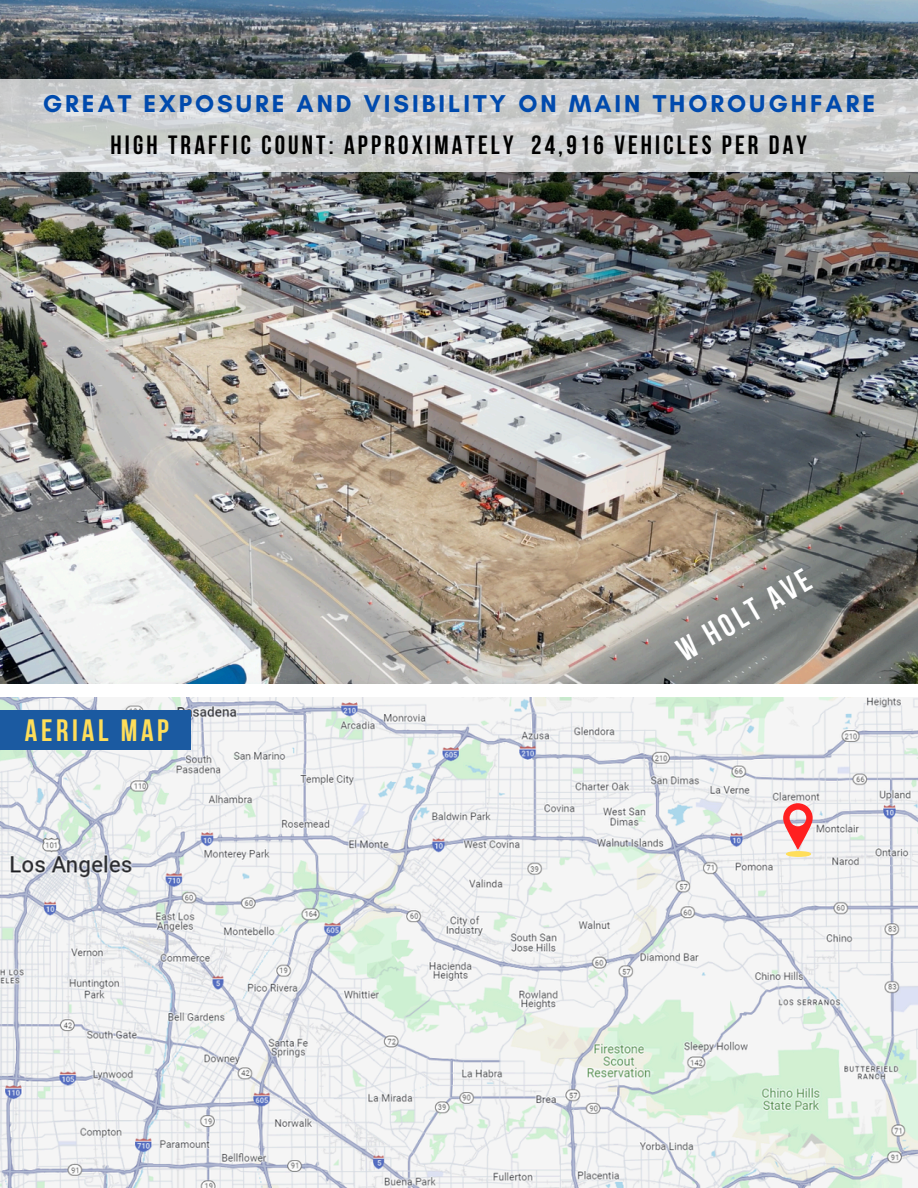
<style>
.page{position:relative;width:918px;height:1188px;background:#fff}
.page>*{position:absolute;margin:0;border:0;box-sizing:border-box;transform-origin:0 0}
.t1{font:700 32.1px "Bebas Neue";color:#fff}
.t2{font:700 30.75px "Bebas Neue";letter-spacing:.12em;color:#ffde59}
.t3{font:700 26.25px "Bebas Neue";letter-spacing:.12em;color:#000}
.t4{font:700 24.9px "Glacial Indifference";letter-spacing:.12em;color:#004aad}
</style>
<div class="page">
<img style="left:0;top:0;width:918px;height:684px">
<img style="left:0;top:697px;width:918px;height:491px">
<div style="left:0;top:711px;width:190px;height:39px;background:#1b5aa1"></div>
<svg style="left:0;top:80px;width:918px;height:92px;background:#cdcfcf"></svg>
<svg style="left:783px;top:803px;width:29px;height:54px"></svg>
<p class="t4" style="left:43px;top:88px;width:834px">GREAT EXPOSURE AND VISIBILITY ON MAIN THOROUGHFARE</p>
<h1 class="t3" style="left:110px;top:135px;width:698px">HIGH TRAFFIC COUNT: APPROXIMATELY 24,916 VEHICLES PER DAY</h1>
<h1 class="t2" style="left:25px;top:718px;width:146px">AERIAL MAP</h1>
<p class="t1" style="left:673px;top:641px;width:151px;rotate:-30deg">W HOLT AVE</p>
</div>
